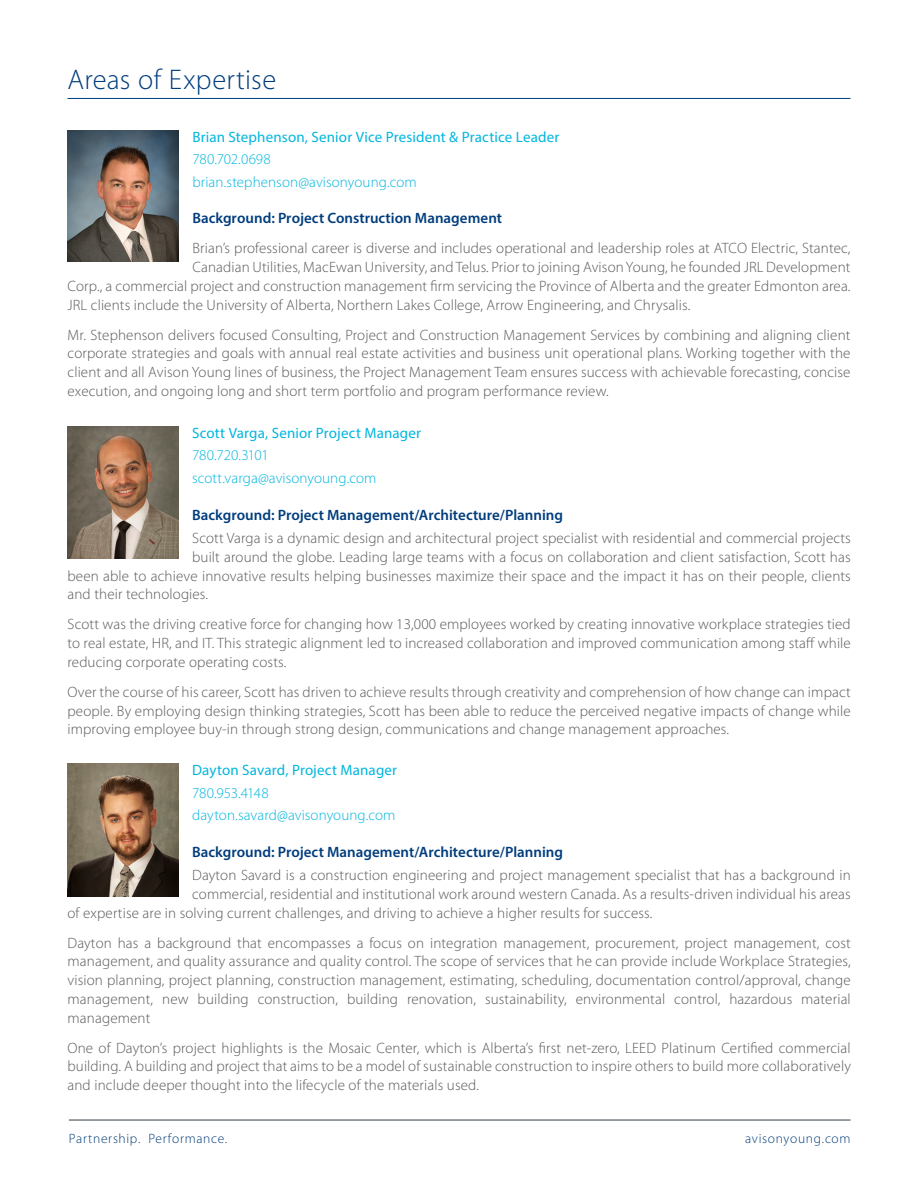
<style>
.page{position:relative;width:918px;height:1188px;background:#fff}
.page>*{position:absolute;margin:0;border:0;box-sizing:border-box;transform-origin:0 0}
.t1{font:300 28.5px "Myriad Pro";letter-spacing:.01em;color:#013d7d}
.t2{font:300 15px/18.8px "Myriad Pro";letter-spacing:.01em;color:#57585a;text-align:justify}
.t3{font:600 15px "Myriad Pro";color:#013d7d}
.t4{font:300 15px/22.5px "Myriad Pro";letter-spacing:.005em;color:#00b6de}
.t5{font:15px/22.5px "Myriad Pro";letter-spacing:.01em;color:#00b6de}
.t6{font:300 13.5px "Myriad Pro";letter-spacing:.05em;color:#003d79}
.s1{font-weight:300}
.s2{font-weight:400}
</style>
<div class="page">
<img style="left:68px;top:130px;width:111px;height:132px">
<img style="left:67px;top:427px;width:112px;height:132px">
<hr style="left:68px;top:98px;width:782px;height:1px;background:#013d7d">
<hr style="left:69px;top:1120px;width:782px;height:1px;background:#313e48">
<img style="left:67px;top:764px;width:112px;height:132px">
<p class="t1" style="left:68px;top:62px;width:210px">Areas of Expertise</p>
<p class="t5" style="left:192px;top:125px;width:368px">Brian Stephenson, Senior Vice President &amp; Practice Leader<br><span class="s1">780.702.0698<br>brian.stephenson@avisonyoung.com</span></p>
<p class="t3" style="left:192px;top:209px;width:311px">Background: Project Construction Management</p>
<p class="t2" style="left:192px;top:239px;width:660px">Brian’s professional career is diverse and includes operational and leadership roles at ATCO Electric, Stantec,</p>
<p class="t2" style="left:192px;top:258px;width:660px">Canadian Utilities, MacEwan University, and Telus. Prior to joining Avison Young, he founded JRL Development</p>
<p class="t2" style="left:68px;top:276px;width:785px">Corp., a commercial project and construction management firm servicing the Province of Alberta and the greater Edmonton area.</p>
<p class="t2" style="left:68px;top:295px;width:624px">JRL clients include the University of Alberta, Northern Lakes College, Arrow Engineering, and Chrysalis.</p>
<p class="t2" style="left:68px;top:325px;width:785px">Mr. Stephenson delivers focused Consulting, Project and Construction Management Services by combining and aligning client corporate strategies and goals with annual real estate activities and business unit operational plans. Working together with the client and all Avison Young lines of business, the Project Management Team ensures success with achievable forecasting, concise execution, and ongoing long and short term portfolio and program performance review.</p>
<p class="t4" style="left:192px;top:422px;width:230px"><span class="s2">Scott Varga, Senior Project Manager<br></span>780.720.3101 scott.varga@avisonyoung.com</p>
<p class="t3" style="left:192px;top:505px;width:373px">Background: Project Management/Architecture/Planning</p>
<p class="t2" style="left:192px;top:529px;width:660px">Scott Varga is a dynamic design and architectural project specialist with residential and commercial projects</p>
<p class="t2" style="left:192px;top:547px;width:660px">built around the globe. Leading large teams with a focus on collaboration and client satisfaction, Scott has</p>
<p class="t2" style="left:68px;top:566px;width:785px">been able to achieve innovative results helping businesses maximize their space and the impact it has on their people, clients</p>
<p class="t2" style="left:68px;top:585px;width:142px">and their technologies.</p>
<p class="t2" style="left:68px;top:615px;width:785px">Scott was the driving creative force for changing how 13,000 employees worked by creating innovative workplace strategies tied to real estate, HR, and IT. This strategic alignment led to increased collaboration and improved communication among staff while reducing corporate operating costs.</p>
<p class="t2" style="left:68px;top:682px;width:785px">Over the course of his career, Scott has driven to achieve results through creativity and comprehension of how change can impact people. By employing design thinking strategies, Scott has been able to reduce the perceived negative impacts of change while improving employee buy-in through strong design, communications and change management approaches.</p>
<p class="t4" style="left:192px;top:759px;width:207px"><span class="s2">Dayton Savard, Project Manager<br></span>780.953.4148 dayton.savard@avisonyoung.com</p>
<p class="t3" style="left:192px;top:842px;width:373px">Background: Project Management/Architecture/Planning</p>
<p class="t2" style="left:192px;top:866px;width:660px">Dayton Savard is a construction engineering and project management specialist that has a background in</p>
<p class="t2" style="left:192px;top:884px;width:660px">commercial, residential and institutional work around western Canada. As a results-driven individual his areas</p>
<p class="t2" style="left:68px;top:903px;width:587px">of expertise are in solving current challenges, and driving to achieve a higher results for success.</p>
<p class="t2" style="left:68px;top:933px;width:785px">Dayton has a background that encompasses a focus on integration management, procurement, project management, cost management, and quality assurance and quality control. The scope of services that he can provide include Workplace Strategies, vision planning, project planning, construction management, estimating, scheduling, documentation control/approval, change management, new building construction, building renovation, sustainability, environmental control, hazardous material management</p>
<p class="t2" style="left:68px;top:1038px;width:785px">One of Dayton’s project highlights is the Mosaic Center, which is Alberta’s first net-zero, LEED Platinum Certified commercial building. A building and project that aims to be a model of sustainable construction to inspire others to build more collaboratively and include deeper thought into the lifecycle of the materials used.</p>
<p class="t6" style="left:69px;top:1131px;width:160px">Partnership. Performance.</p>
<p class="t6" style="left:745px;top:1131px;width:107px">avisonyoung.com</p>
</div>
